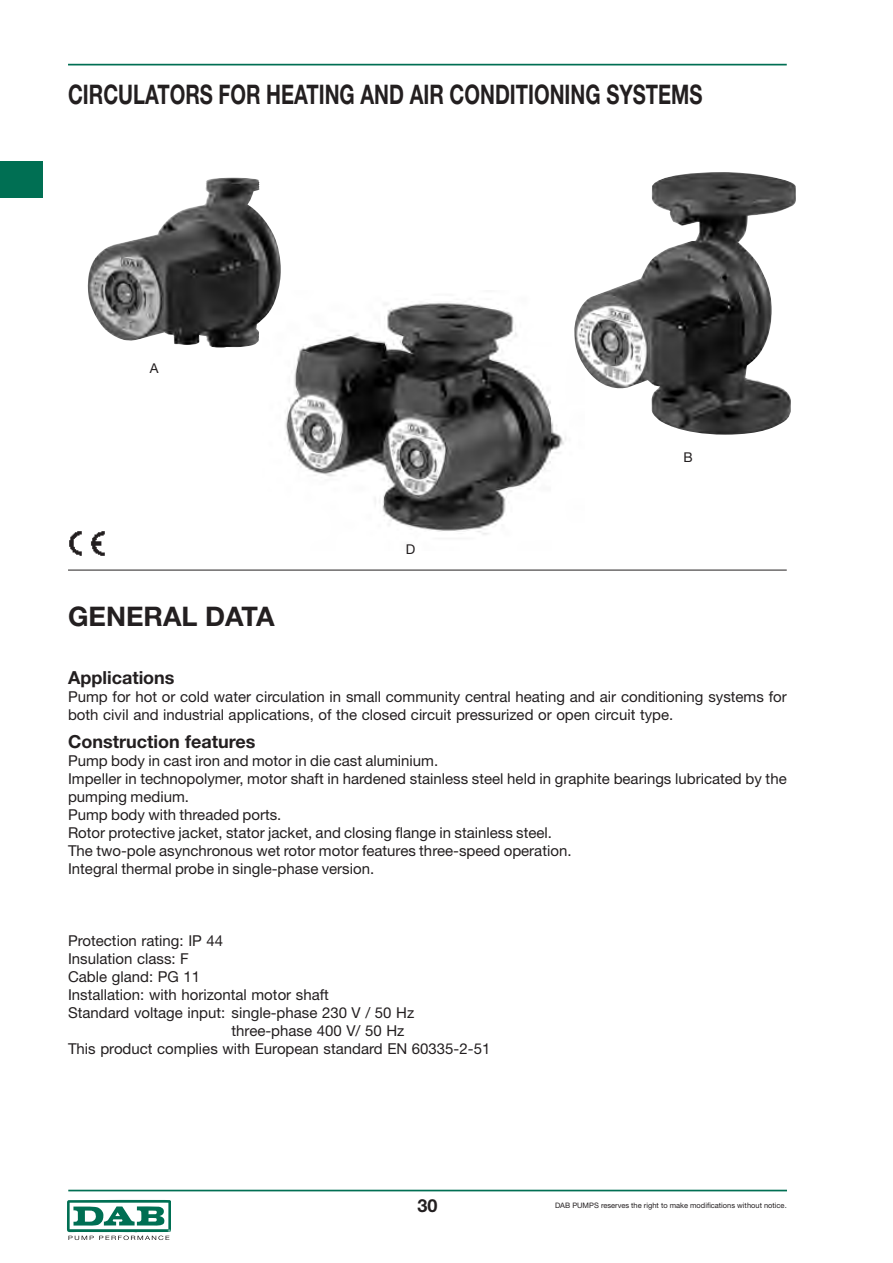
<style>
.page{position:relative;width:893px;height:1263px;background:#fff}
.page>*{position:absolute;margin:0;border:0;box-sizing:border-box;transform-origin:0 0}
.t1{font:700 27px "Helvetica Neue LT Std";color:#231f20;scale:.74 1}
.t2{font:700 27px "Helvetica Neue LT Std";color:#231f20}
.t3{font:700 18px "Helvetica Neue LT Std";color:#231f20}
.t4{font:15px/18px "Helvetica Neue";color:#231f20}
.t5{font:13.5px "Helvetica Neue";color:#231f20}
.t6{font:7.5px "Helvetica Neue";color:#231f20}
.t7{font:3.45px "Helvetica";color:#fff}
</style>
<div class="page">
<div style="left:0;top:162px;width:43px;height:36px;background:#006f53"></div>
<hr style="left:68px;top:1190px;width:719px;height:1px;background:#006f53">
<svg style="left:67px;top:1199px;width:104px;height:41px"></svg>
<hr style="left:68px;top:64px;width:719px;height:1px;background:#006f53">
<img style="left:285px;top:303px;width:281px;height:232px">
<img style="left:69px;top:531px;width:36px;height:25px">
<hr style="left:68px;top:570px;width:719px;height:1px;background:#231f20">
<img style="left:88px;top:178px;width:193px;height:170px">
<img style="left:574px;top:172px;width:222px;height:263px">
<h1 class="t1" style="left:68px;top:85px;width:859px">CIRCULATORS FOR HEATING AND AIR CONDITIONING SYSTEMS</h1>
<p class="t5" style="left:150px;top:363px;width:10px">A</p>
<h1 class="t2" style="left:68px;top:606px;width:208px">GENERAL DATA</h1>
<p class="t5" style="left:406px;top:545px;width:11px">D</p>
<p class="t5" style="left:683px;top:453px;width:11px">B</p>
<p class="t3" style="left:68px;top:671px;width:108px">Applications</p>
<p class="t4" style="left:68px;top:689px;width:720px">Pump for hot or cold water circulation in small community central heating and air conditioning systems for both civil and industrial applications, of the closed circuit pressurized or open circuit type.</p>
<p class="t3" style="left:68px;top:735px;width:189px">Construction features</p>
<p class="t4" style="left:68px;top:753px;width:720px">Pump body in cast iron and motor in die cast aluminium.<br>Impeller in technopolymer, motor shaft in hardened stainless steel held in graphite bearings lubricated by the pumping medium.<br>Pump body with threaded ports.<br>Rotor protective jacket, stator jacket, and closing flange in stainless steel.<br>The two-pole asynchronous wet rotor motor features three-speed operation.<br>Integral thermal probe in single-phase version.</p>
<p class="t4" style="left:68px;top:933px;width:157px">Protection rating: IP 44</p>
<p class="t4" style="left:68px;top:951px;width:122px">Insulation class: F</p>
<p class="t4" style="left:68px;top:969px;width:134px">Cable gland: PG 11</p>
<p class="t4" style="left:68px;top:987px;width:262px">Installation: with horizontal motor shaft</p>
<p class="t4" style="left:68px;top:1005px;width:348px">Standard voltage input: single-phase 230 V / 50 Hz</p>
<p class="t4" style="left:232px;top:1023px;width:174px">three-phase 400 V/ 50 Hz</p>
<p class="t4" style="left:68px;top:1041px;width:424px">This product complies with European standard EN 60335-2-51</p>
<p class="t7" style="left:168px;top:1229px;width:4px">®</p>
<p class="t3" style="left:418px;top:1199px;width:22px">30</p>
<p class="t6" style="left:555px;top:1203px;width:233px">DAB PUMPS reserves the right to make modifications without notice.</p>
</div>
